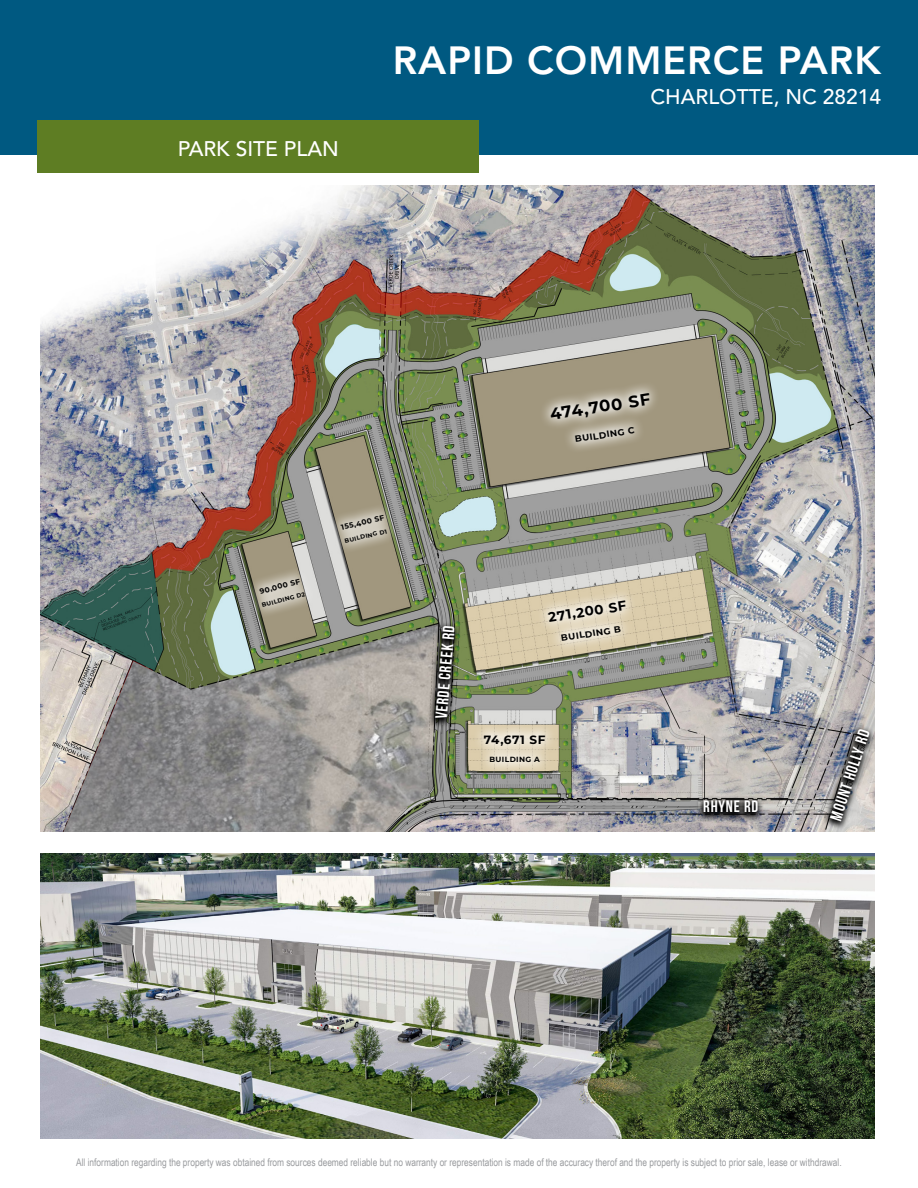
<style>
.page{position:relative;width:918px;height:1188px;background:#fff}
.page>*{position:absolute;margin:0;border:0;box-sizing:border-box;transform-origin:0 0}
.t1{font:800 39px "Avenir LT Std";letter-spacing:.025em;color:#fff}
.t2{font:500 21px "Avenir LT Std";color:#fff}
.t3{font:700 16.5px "Bebas Neue";letter-spacing:.05em;color:#fff}
.t4{font:700 16.5px "Montserrat";color:#000}
.t5{font:700 13.5px "Montserrat";color:#000}
.t6{font:700 12px "Montserrat";letter-spacing:.05em;color:#000}
.t7{font:10.5px "Arial Narrow";color:#999b9e}
.t8{font:700 9px "Montserrat";color:#000}
.t9{font:700 7.5px "Montserrat";letter-spacing:.05em;color:#000}
.t10{font:700 6px "Montserrat";color:#000}
</style>
<div class="page">
<div style="left:0;top:0;width:918px;height:154px;background:#005981"></div>
<div style="left:38px;top:120px;width:441px;height:53px;background:#5e7d23"></div>
<img style="left:40px;top:185px;width:835px;height:647px">
<svg style="left:695px;top:795px;width:70px;height:27px"></svg>
<svg style="left:822px;top:725px;width:53px;height:106px"></svg>
<svg style="left:427px;top:621px;width:34px;height:108px"></svg>
<svg style="left:534px;top:586px;width:110px;height:71px"></svg>
<svg style="left:536px;top:379px;width:133px;height:81px"></svg>
<svg style="left:243px;top:500px;width:159px;height:122px"></svg>
<svg style="left:472px;top:722px;width:85px;height:53px"></svg>
<img style="left:40px;top:853px;width:835px;height:286px">
<h2 class="t2" style="left:178px;top:136px;width:163px">PARK SITE PLAN</h2>
<h1 class="t1" style="left:393px;top:38px;width:490px">RAPID COMMERCE PARK</h1>
<h2 class="t2" style="left:650px;top:85px;width:232px">CHARLOTTE, NC 28214</h2>
<p class="t9" style="left:258px;top:586px;width:43px;rotate:-15deg">90,000 SF</p>
<p class="t10" style="left:261px;top:601px;width:46px;rotate:-15deg">BUILDING D2</p>
<p class="t9" style="left:340px;top:522px;width:46px;rotate:-13deg">155,400 SF</p>
<p class="t10" style="left:344px;top:537px;width:45px;rotate:-13deg">BUILDING D1</p>
<h3 class="t4" style="left:549px;top:403px;width:103px;rotate:-9deg">474,700 SF</h3>
<p class="t8" style="left:574px;top:433px;width:62px;rotate:-9deg">BUILDING C</p>
<h3 class="t3" style="left:432px;top:718px;width:95px;rotate:-85deg">VERDE CREEK RD</h3>
<p class="t5" style="left:547px;top:608px;width:80px;rotate:-9deg">271,200 SF</p>
<p class="t8" style="left:560px;top:632px;width:62px;rotate:-9deg">BUILDING B</p>
<p class="t6" style="left:484px;top:731px;width:63px">74,671 SF</p>
<p class="t9" style="left:490px;top:754px;width:52px">BUILDING A</p>
<h3 class="t3" style="left:703px;top:797px;width:57px">RHYNE RD</h3>
<h3 class="t3" style="left:827px;top:817px;width:96px;rotate:-72deg">MOUNT HOLLY RD</h3>
<p class="t7" style="left:76px;top:1155px;width:767px">All information regarding the property was obtained from sources deemed reliable but no warranty or representation is made of the accuracy therof and the property is subject to prior sale, lease or withdrawal.</p>
</div>
